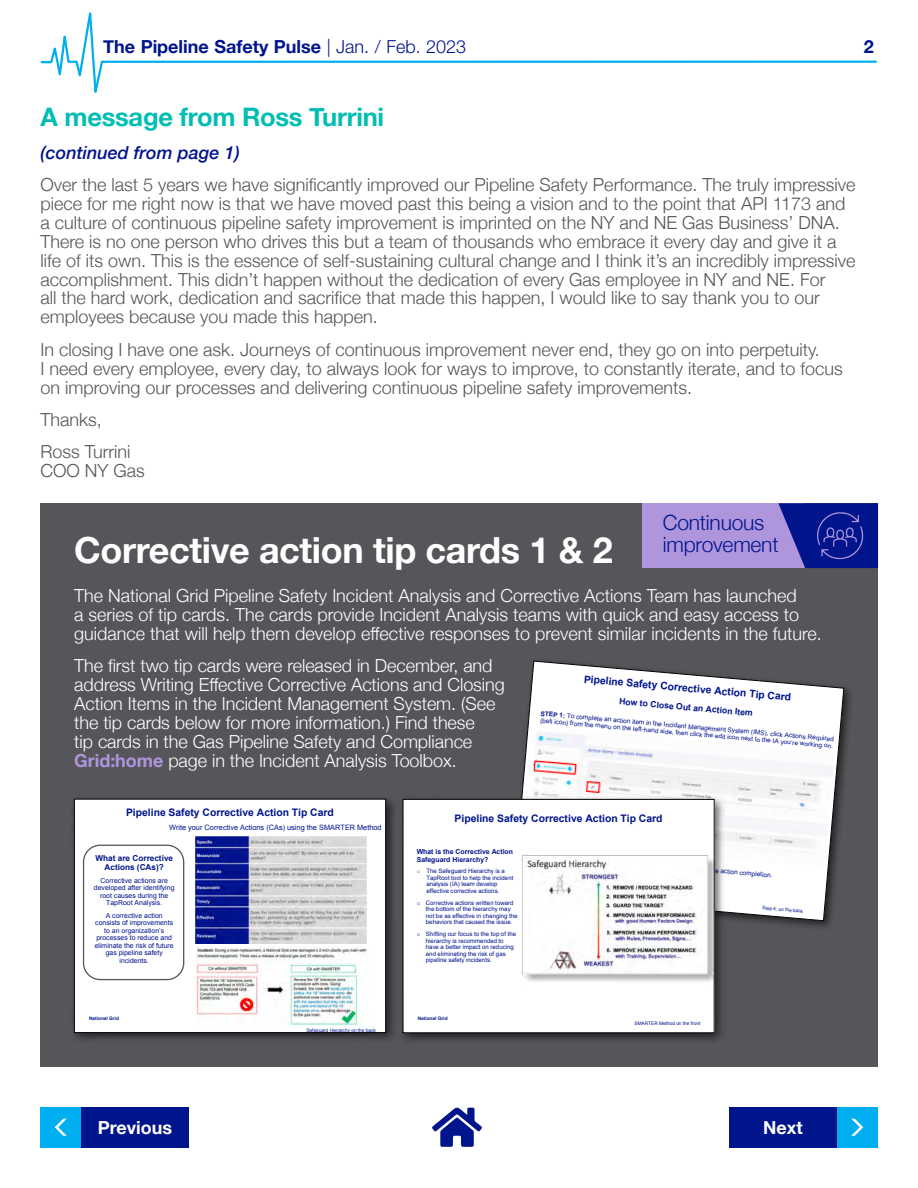
<style>
.page{position:relative;width:918px;height:1188px;background:#fff}
.page>*{position:absolute;margin:0;border:0;box-sizing:border-box;transform-origin:0 0}
.t1{font:700 36px "Helvetica Neue";letter-spacing:-.01em;color:#fff}
.t2{font:700 25.5px "Helvetica Neue";letter-spacing:-.01em;color:#00beb4}
.t3{font:300 21px/22px "Helvetica Neue";letter-spacing:-.01em;color:#00148c}
.t4{font:300 18px/18.9px "Helvetica Neue";color:#55555a}
.t5{font:300 18px/18.9px "Helvetica Neue";letter-spacing:-.005em;color:#fff}
.t6{font:700 18px "Helvetica Neue";color:#00148c}
.t7{font:italic 500 18px "Helvetica Neue";color:#00148c}
.t8{font:700 18px "Helvetica Neue";color:#fff}
.t9{font:700 10.35px "Arial";color:#00148c}
.t10{font:700 8.7px "Arial";color:#00148c}
.t11{font:700 8.25px/8.9px "Arial";color:#00148c;text-align:center}
.t12{font:7.35px "Arial";color:#00148c}
.t13{font:6.9px/7.5px "Arial";color:#00148c;text-align:center}
.t14{font:700 6.9px/7.5px "Arial";color:#00148c}
.t15{font:6.45px/7.1px "Arial";color:#00148c}
.t16{font:6.15px "Arial";color:#00148c}
.t17{font:6px/6.6px "Arial";color:#00148c}
.t18{font:4.8px "Arial";color:#00148c}
.t19{font:700 4.8px "Arial";color:#00148c}
.s1{font-family:"Helvetica Neue LT Pro";font-weight:300}
.s2{font-weight:700;color:#af96dc}
.s3{font-weight:700}
.s4{font-family:"Courier New";color:#55555a}
.s5{font-family:"Courier New"}
</style>
<div class="page">
<div style="left:40px;top:503px;width:838px;height:564px;background:#55555a"></div>
<svg style="left:40px;top:12px;width:837px;height:81px"></svg>
<div style="left:81px;top:1107px;width:108px;height:41px;background:#00148c"></div>
<div style="left:40px;top:1107px;width:41px;height:41px;background:#00aff0"></div>
<svg style="left:55px;top:1119px;width:12px;height:17px"></svg>
<div style="left:837px;top:1107px;width:41px;height:41px;background:#00aff0"></div>
<svg style="left:851px;top:1119px;width:12px;height:17px"></svg>
<div style="left:729px;top:1107px;width:108px;height:41px;background:#00148c"></div>
<svg style="left:432px;top:1107px;width:50px;height:40px"></svg>
<div style="left:643px;top:503px;width:162px;height:65px;background:#af96dc"></div>
<svg style="left:778px;top:503px;width:100px;height:65px"></svg>
<div style="left:509px;top:657px;width:346px;height:274px;background:#000;opacity:.6"></div>
<svg style="left:513px;top:661px;width:331px;height:260px"></svg>
<div style="left:399px;top:795px;width:326px;height:249px;background:#000;opacity:.6"></div>
<div style="left:403px;top:799px;width:311px;height:234px;background:#fff"></div>
<img style="left:522px;top:854px;width:190px;height:128px">
<div style="left:70px;top:795px;width:327px;height:249px;background:#000;opacity:.6"></div>
<div style="left:74px;top:799px;width:312px;height:234px;background:#fff"></div>
<img style="left:196px;top:837px;width:170px;height:106px">
<img style="left:197px;top:946px;width:170px;height:84px">
<div style="left:83px;top:845px;width:101px;height:135px;border:1px solid #55555a;border-radius:17px"></div>
<div style="left:366px;top:1013px;width:9px;height:8px;background:#fff"></div>
<div style="left:74px;top:799px;width:312px;height:234px;border:1px solid #000"></div>
<p class="t6" style="left:103px;top:32px;width:365px">The Pipeline Safety Pulse <span class="s1">| Jan. / Feb. 2023</span></p>
<p class="t6" style="left:864px;top:32px;width:12px">2</p>
<h2 class="t2" style="left:40px;top:97px;width:345px">A message from Ross Turrini</h2>
<p class="t7" style="left:40px;top:137px;width:201px">(continued from page 1)</p>
<p class="t4" style="left:40px;top:174px;width:817px">Over the last 5 years we have significantly improved our Pipeline Safety Performance. The truly impressive piece for me right now is that we have moved past this being a vision and to the point that API 1173 and a culture of continuous pipeline safety improvement is imprinted on the NY and NE Gas Business’ DNA.<br>There is no one person who drives this but a team of thousands who embrace it every day and give it a life of its own. This is the essence of self-sustaining cultural change and I think it’s an incredibly impressive accomplishment. This didn’t happen without the dedication of every Gas employee in NY and NE. For<br>all the hard work, dedication and sacrifice that made this happen, I would like to say thank you to our employees because you made this happen.</p>
<p class="t4" style="left:40px;top:339px;width:804px">In closing I have one ask. Journeys of continuous improvement never end, they go on into perpetuity.<br>I need every employee, every day, to always look for ways to improve, to constantly iterate, and to focus on improving our processes and delivering continuous pipeline safety improvements.</p>
<p class="t4" style="left:40px;top:402px;width:92px;line-height:32.4px">Thanks,<br>Ross Turrini</p>
<p class="t4" style="left:40px;top:460px;width:106px">COO NY Gas</p>
<p class="t3" style="left:663px;top:509px;width:117px">Continuous improvement</p>
<h1 class="t1" style="left:74px;top:522px;width:540px">Corrective action tip cards 1 &amp; 2</h1>
<p class="t5" style="left:74px;top:585px;width:749px">The National Grid Pipeline Safety Incident Analysis and Corrective Actions Team has launched<br>a series of tip cards. The cards provide Incident Analysis teams with quick and easy access to guidance that will help them develop effective responses to prevent similar incidents in the future.</p>
<p class="t5" style="left:74px;top:655px;width:432px">The first two tip cards were released in December, and address Writing Effective Corrective Actions and Closing Action Items in the Incident Management System. (See the tip cards below for more information.) Find these<br>tip cards in the Gas Pipeline Safety and Compliance <span class="s2">Grid:home</span> page in the Incident Analysis Toolbox.</p>
<p class="t9" style="left:585px;top:672px;width:209px;rotate:5deg">Pipeline Safety Corrective Action Tip Card</p>
<p class="t15" style="left:541px;top:710px;width:296px;rotate:5deg"><span class="s3">STEP 1:</span> To complete an action item in the Incident Management System (IMS), click Actions Required (bell icon) from the menu on the left-hand side, then click the edit icon next to the IA you’re working on.</p>
<p class="t10" style="left:620px;top:696px;width:136px;rotate:5deg">How to Close Out an Action Item</p>
<p class="t9" style="left:126px;top:806px;width:209px">Pipeline Safety Corrective Action Tip Card</p>
<p class="t11" style="left:96px;top:854px;width:79px">What are Corrective<br>Actions (CAs)?</p>
<p class="t13" style="left:94px;top:877px;width:82px">Corrective actions are developed after identifying root causes during the<br>TapRoot Analysis.</p>
<p class="t13" style="left:95px;top:912px;width:81px">A corrective action consists of improvements to an organization’s processes to reduce and eliminate the risk of future gas pipeline safety incidents.</p>
<p class="t12" style="left:169px;top:823px;width:214px">Write your Corrective Actions (CAs) using the SMARTER Method</p>
<p class="t19" style="left:89px;top:1015px;width:31px">National Grid</p>
<p class="t18" style="left:306px;top:1027px;width:71px">Safeguard Hierarchy on the back</p>
<p class="t9" style="left:455px;top:811px;width:209px">Pipeline Safety Corrective Action Tip Card</p>
<p class="t14" style="left:417px;top:848px;width:98px">What is the Corrective Action<br>Safeguard Hierarchy?</p>
<p class="t17" style="left:427px;top:868px;width:88px;text-indent:-10px"><span class="s4">o</span> The Safeguard Hierarchy is a<br>TapRoot tool to help the incident analysis (IA) team develop effective corrective actions.</p>
<p class="t17" style="left:426px;top:899px;width:93px;text-indent:-9px"><span class="s5">o</span> Corrective actions written toward the bottom of the hierarchy may not be as effective in changing the behaviors that caused the issue.</p>
<p class="t17" style="left:417px;top:931px;width:101px;text-align:center"><span class="s5">o</span> Shifting our focus to the top of the hierarchy is recommended to</p>
<p class="t16" style="left:426px;top:943px;width:89px">have a better impact on reducing</p>
<p class="t17" style="left:426px;top:950px;width:81px">and eliminating the risk of gas pipeline safety incidents.</p>
<p class="t19" style="left:418px;top:1015px;width:31px">National Grid</p>
<p class="t18" style="left:635px;top:1021px;width:67px">SMARTER Method on the front</p>
<p class="t18" style="left:763px;top:905px;width:42px;rotate:5deg">Step 4: on the back</p>
<p class="t8" style="left:98px;top:1113px;width:76px">Previous</p>
<p class="t8" style="left:763px;top:1113px;width:41px">Next</p>
</div>
